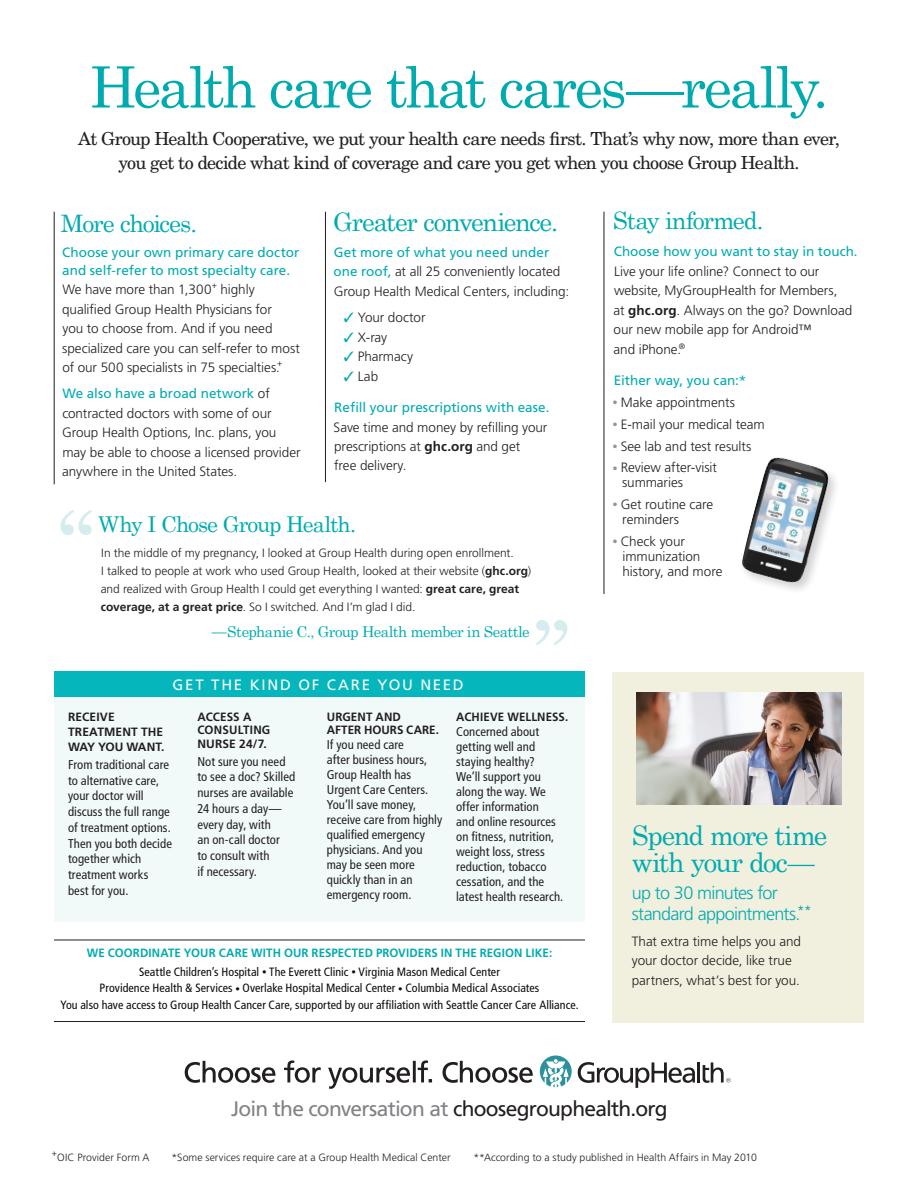
<style>
.page{position:relative;width:918px;height:1188px;background:#fff}
.page>*{position:absolute;margin:0;border:0;box-sizing:border-box;transform-origin:0 0}
.t1{font:57px "Century Schoolbook";letter-spacing:-.045em;color:#00abb0}
.t2{font:27px/27px "Century Schoolbook";letter-spacing:-.05em;color:#00abb0}
.t3{font:25.5px "Century Schoolbook";letter-spacing:-.055em;color:#00abb0}
.t4{font:24px "Century Schoolbook";letter-spacing:-.05em;color:#00abb0}
.t5{font:21.75px "Century Schoolbook";letter-spacing:-.04em;color:#00abb0}
.t6{font:21px "Frutiger LT Std";letter-spacing:-.035em;color:#808285}
.t7{font:18px/24px "New Century Schlbk LT Std";letter-spacing:-.04em;color:#231f20;text-align:center}
.t8{font:300 18px/21px "Frutiger LT Std";letter-spacing:-.04em;color:#00abb0}
.t9{font:15px "Century Schoolbook";letter-spacing:-.035em;color:#00abb0}
.t10{font:15px "Frutiger LT Std";letter-spacing:.12em;color:#fff}
.t11{font:300 13.5px/19.5px "Frutiger LT Std";letter-spacing:-.005em;color:#231f20}
.t12{font:13.5px/18px "Frutiger LT Std";color:#00abb0}
.t13{font:condensed 12.75px/15px "Frutiger LT Std";letter-spacing:.005em;color:#231f20}
.t14{font:condensed 12px/18.6px "Frutiger LT Std";letter-spacing:.005em;color:#0c0806;text-align:center}
.t15{font:300 12px/18px "Frutiger LT Std";letter-spacing:-.005em;color:#231f20}
.t16{font:700 12px/13.5px "Frutiger LT Std";letter-spacing:.01em;color:#231f20}
.t17{font:700 12px "Frutiger LT Std";letter-spacing:.01em;color:#231f20;scale:.96 1}
.t18{font:300 10.5px "Frutiger LT Std";letter-spacing:.005em;color:#231f20}
.t19{font:300 8.7px "Frutiger LT Std";color:#231f20}
.s1{font-weight:400;color:#00abb0}
.s2{color:#00abb0}
.s3{font-weight:700}
.s4{font-family:"Frutiger LT Std";font-weight:300}
.s5{font-weight:700;font-stretch:normal;color:#00abb0}
.s6{font-size:9px}
.s7{font-size:10.5px;color:#939598}
.s8{color:#231f20}
</style>
<div class="page">
<div style="left:54px;top:693px;width:531px;height:229px;background:#f1f9f9"></div>
<div style="left:612px;top:672px;width:252px;height:351px;background:#f1efde"></div>
<svg style="left:185px;top:1060px;width:348px;height:29px"></svg>
<hr style="left:697px;top:1062px;width:3px;height:21px;background:#231f20">
<svg style="left:703px;top:1062px;width:28px;height:21px"></svg>
<img style="left:742px;top:457px;width:93px;height:133px">
<img style="left:636px;top:693px;width:205px;height:111px">
<div style="left:55px;top:672px;width:530px;height:25px;background:#05b7bd"></div>
<hr style="left:54px;top:212px;width:1px;height:272px;background:#231f20">
<hr style="left:325px;top:212px;width:1px;height:270px;background:#231f20">
<hr style="left:604px;top:212px;width:1px;height:382px;background:#231f20">
<hr style="left:54px;top:940px;width:531px;height:1px;background:#231f20">
<hr style="left:54px;top:1021px;width:531px;height:1px;background:#231f20">
<svg style="left:60px;top:510px;width:32px;height:25px"></svg>
<svg style="left:536px;top:620px;width:31px;height:25px"></svg>
<svg style="left:539px;top:1055px;width:156px;height:33px"></svg>
<h1 class="t1" style="left:90px;top:51px;width:741px">Health care that cares—really.</h1>
<h3 class="t7" style="left:78px;top:127px;width:763px">At Group Health Cooperative, we put your health care needs first. That’s why now, more than ever, you get to decide what kind of coverage and care you get when you choose Group Health.</h3>
<h3 class="t4" style="left:61px;top:208px;width:138px">More choices.</h3>
<p class="t12" style="left:62px;top:243px;width:239px">Choose your own primary care doctor and self-refer to most specialty care.</p>
<p class="t11" style="left:62px;top:280px;width:151px">We have more than 1,300</p>
<p class="t19" style="left:212px;top:280px;width:7px">+</p>
<p class="t11" style="left:62px;top:280px;width:239px;text-indent:158px">highly qualified Group Health Physicians for<br>you to choose from. And if you need specialized care you can self-refer to most of our 500 specialists in 75 specialties.</p>
<p class="t19" style="left:277px;top:358px;width:7px">+</p>
<p class="t11" style="left:62px;top:384px;width:240px"><span class="s1">We also have a broad network</span> of contracted doctors with some of our Group Health Options, Inc. plans, you may be able to choose a licensed provider anywhere in the United States.</p>
<h3 class="t3" style="left:333px;top:205px;width:226px">Greater convenience.</h3>
<p class="t11" style="left:334px;top:243px;width:237px"><span class="s1">Get more of what you need under one roof,</span> at all 25 conveniently located<br>Group Health Medical Centers, including:</p>
<p class="t11" style="left:344px;top:308px;width:83px"><span class="s2">✓</span> Your doctor</p>
<p class="t11" style="left:344px;top:327px;width:45px"><span class="s2">✓</span> X-ray</p>
<p class="t11" style="left:344px;top:347px;width:71px"><span class="s2">✓</span> Pharmacy</p>
<p class="t11" style="left:344px;top:366px;width:36px"><span class="s2">✓</span> Lab</p>
<p class="t12" style="left:334px;top:398px;width:217px">Refill your prescriptions with ease.</p>
<p class="t11" style="left:334px;top:417px;width:215px">Save time and money by refilling your prescriptions at <span class="s3">GHC.ORG</span> and get<br>free delivery.</p>
<h3 class="t5" style="left:98px;top:511px;width:259px">Why I Chose Group Health.</h3>
<p class="t15" style="left:101px;top:544px;width:432px">In the middle of my pregnancy, I looked at Group Health during open enrollment.<br>I talked to people at work who used Group Health, looked at their website (<span class="s3">GHC.ORG</span>) and realized with Group Health I could get everything I wanted: <span class="s3">GREAT CARE, GREAT COVERAGE, AT A GREAT PRICE</span>. So I switched. And I’m glad I did.</p>
<p class="t9" style="left:212px;top:622px;width:319px"><span class="s4">—</span>Stephanie C., Group Health member in Seattle</p>
<p class="t10" style="left:173px;top:676px;width:293px">Get the kind of care you need</p>
<p class="t16" style="left:68px;top:709px;width:98px;line-height:15px">RECEIVE<br>TREATMENT THE<br>WAY YOU WANT.</p>
<p class="t13" style="left:68px;top:757px;width:105px;line-height:15.8px">From traditional care to alternative care, your doctor will discuss the full range of treatment options.<br>Then you both decide together which treatment works best for you.</p>
<p class="t16" style="left:197px;top:710px;width:74px">ACCESS A<br>CONSULTING<br>NURSE 24/7.</p>
<p class="t13" style="left:197px;top:753px;width:99px;line-height:15.8px">Not sure you need to see a doc? Skilled nurses are available<br>24 hours a day— every day, with<br>an on-call doctor<br>to consult with<br>if necessary.</p>
<p class="t16" style="left:327px;top:710px;width:114px">URGENT AND<br>AFTER HOURS CARE.</p>
<p class="t13" style="left:327px;top:737px;width:117px">If you need care<br>after business hours,<br>Group Health has<br>Urgent Care Centers.<br>You’ll save money, receive care from highly qualified emergency physicians. And you may be seen more quickly than in an emergency room.</p>
<p class="t17" style="left:456px;top:710px;width:118px">ACHIEVE WELLNESS.</p>
<p class="t13" style="left:456px;top:724px;width:109px">Concerned about getting well and staying healthy?<br>We’ll support you along the way. We offer information<br>and online resources on fitness, nutrition, weight loss, stress reduction, tobacco cessation, and the latest health research.</p>
<p class="t14" style="left:87px;top:944px;width:467px"><span class="s5">WE COORDINATE YOUR CARE WITH OUR RESPECTED PROVIDERS IN THE REGION LIKE:<br></span>Seattle Children’s Hospital <span class="s6">•</span> The Everett Clinic <span class="s6">•</span> Virginia Mason Medical Center</p>
<p class="t14" style="left:60px;top:980px;width:520px;line-height:16.5px">Providence Health &amp; Services <span class="s6">•</span> Overlake Hospital Medical Center <span class="s6">•</span> Columbia Medical Associates<br>You also have access to Group Health Cancer Care, supported by our affiliation with Seattle Cancer Care Alliance.</p>
<h3 class="t4" style="left:613px;top:206px;width:152px">Stay informed.</h3>
<p class="t12" style="left:614px;top:243px;width:245px">Choose how you want to stay in touch.</p>
<p class="t11" style="left:614px;top:262px;width:240px">Live your life online? Connect to our website, MyGroupHealth for Members,<br>at <span class="s3">GHC.ORG</span>. Always on the go? Download our new mobile app for Android™<br>and iPhone.<sup>®</sup></p>
<p class="t12" style="left:614px;top:372px;width:134px">Either way, you can:*</p>
<p class="t11" style="left:613px;top:393px;width:124px"><span class="s7">•</span> Make appointments</p>
<p class="t11" style="left:613px;top:415px;width:153px"><span class="s7">•</span> E-mail your medical team</p>
<p class="t11" style="left:613px;top:436px;width:140px"><span class="s7">•</span> See lab and test results</p>
<p class="t11" style="left:622px;top:460px;width:96px;line-height:15px;text-indent:-10px"><span class="s7">•</span> Review after-visit summaries</p>
<p class="t11" style="left:622px;top:497px;width:93px;line-height:15px;text-indent:-10px"><span class="s7">•</span> Get routine care reminders</p>
<p class="t11" style="left:623px;top:534px;width:101px;line-height:15px;text-indent:-10px"><span class="s7">•</span> Check your immunization history, and more</p>
<h2 class="t2" style="left:632px;top:821px;width:197px">Spend more time with your doc—</h2>
<h3 class="t8" style="left:632px;top:882px;width:181px">up to 30 minutes for standard appointments.<sup>**</sup></h3>
<p class="t11" style="left:632px;top:932px;width:171px">That extra time helps you and your doctor decide, like true partners, what’s best for you.</p>
<h3 class="t6" style="left:231px;top:1096px;width:438px">Join the conversation at <span class="s8">choosegrouphealth.org</span></h3>
<p class="t19" style="left:52px;top:1149px;width:7px">+</p>
<p class="t18" style="left:57px;top:1152px;width:94px">OIC Provider Form A</p>
<p class="t18" style="left:172px;top:1152px;width:281px">*Some services require care at a Group Health Medical Center</p>
<p class="t18" style="left:473px;top:1152px;width:285px">**According to a study published in Health Affairs in May 2010</p>
</div>
